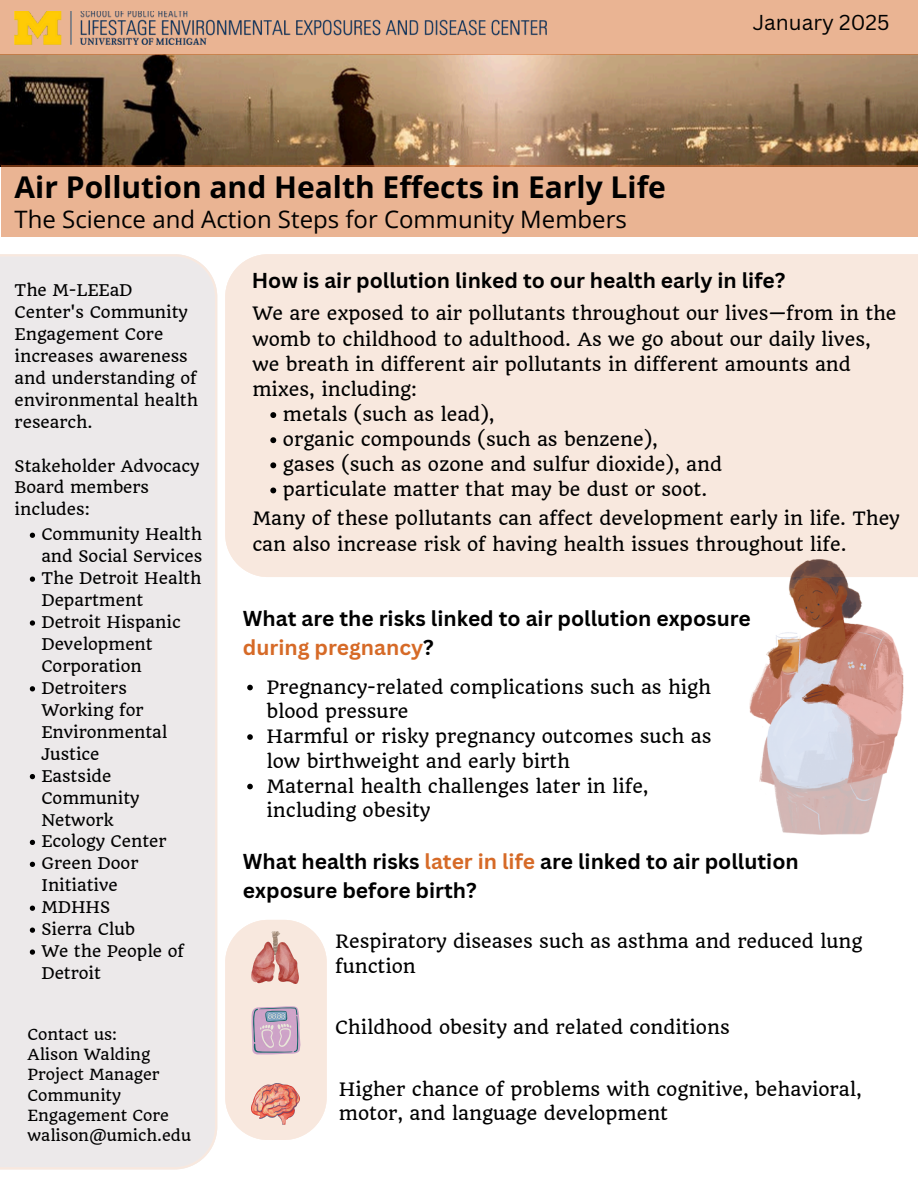
<style>
.page{position:relative;width:918px;height:1188px;background:#fff}
.page>*{position:absolute;margin:0;border:0;box-sizing:border-box;transform-origin:0 0}
.t1{font:700 30px "Open Sans";color:#000}
.t2{font:24px "Open Sans";color:#000}
.t3{font:700 21px/29.2px "Canva Sans";color:#000}
.t4{font:21px "Canva Sans";color:#000}
.t5{font:18px/24.8px "Quando";color:#000}
.t6{font:15.75px/21.9px "Quando";color:#000}
.t7{font:15px/20.2px "Quando";color:#000}
.s1{color:#d66a27}
</style>
<div class="page">
<img style="left:0;top:55px;width:918px;height:111px">
<div style="left:1px;top:166px;width:917px;height:71px;background:#eab493"></div>
<img style="left:749px;top:577px;width:155px;height:257px">
<div style="left:0;top:254px;width:217px;height:915px;background:#ece9ea"></div>
<div style="left:225px;top:254px;width:693px;height:323px;background:#f8e8de"></div>
<svg style="left:30px;top:533px;width:5px;height:5px"></svg>
<svg style="left:30px;top:577px;width:5px;height:5px"></svg>
<svg style="left:30px;top:620px;width:5px;height:6px"></svg>
<svg style="left:30px;top:686px;width:5px;height:5px"></svg>
<svg style="left:30px;top:774px;width:5px;height:5px"></svg>
<svg style="left:30px;top:840px;width:5px;height:5px"></svg>
<svg style="left:30px;top:862px;width:5px;height:5px"></svg>
<svg style="left:30px;top:906px;width:5px;height:5px"></svg>
<svg style="left:30px;top:928px;width:5px;height:5px"></svg>
<svg style="left:30px;top:949px;width:5px;height:6px"></svg>
<div style="left:1px;top:0;width:917px;height:55px;background:#eab493"></div>
<img style="left:15px;top:11px;width:532px;height:33px">
<svg style="left:225px;top:920px;width:102px;height:220px;background:#ecd4ce"></svg>
<svg style="left:247px;top:685px;width:6px;height:5px"></svg>
<svg style="left:247px;top:734px;width:6px;height:6px"></svg>
<svg style="left:247px;top:784px;width:6px;height:5px"></svg>
<svg style="left:270px;top:412px;width:6px;height:6px"></svg>
<svg style="left:270px;top:437px;width:6px;height:6px"></svg>
<svg style="left:270px;top:462px;width:6px;height:6px"></svg>
<svg style="left:270px;top:488px;width:6px;height:5px"></svg>
<p class="t1" style="left:15px;top:166px;width:653px">Air Pollution and Health Effects in Early Life</p>
<p class="t2" style="left:15px;top:203px;width:614px">The Science and Action Steps for Community Members</p>
<p class="t4" style="left:753px;top:8px;width:138px">January 2025</p>
<p class="t6" style="left:15px;top:279px;width:185px">The M-LEEaD<br>Center's Community<br>Engagement Core increases awareness and understanding of environmental health research.</p>
<p class="t6" style="left:15px;top:455px;width:186px">Stakeholder Advocacy<br>Board members includes:</p>
<p class="t6" style="left:41px;top:524px;width:162px">Community Health and Social Services</p>
<p class="t6" style="left:41px;top:567px;width:161px">The Detroit Health<br>Department</p>
<p class="t6" style="left:41px;top:611px;width:141px">Detroit Hispanic<br>Development<br>Corporation</p>
<p class="t6" style="left:41px;top:677px;width:127px">Detroiters<br>Working for<br>Environmental<br>Justice</p>
<p class="t6" style="left:41px;top:765px;width:100px">Eastside<br>Community<br>Network</p>
<p class="t6" style="left:41px;top:831px;width:127px">Ecology Center</p>
<p class="t6" style="left:41px;top:853px;width:99px">Green Door<br>Initiative</p>
<p class="t6" style="left:41px;top:897px;width:70px">MDHHS</p>
<p class="t6" style="left:41px;top:919px;width:95px">Sierra Club</p>
<p class="t6" style="left:41px;top:940px;width:144px">We the People of<br>Detroit</p>
<p class="t7" style="left:28px;top:1024px;width:91px">Contact us:</p>
<h4 class="t7" style="left:28px;top:1045px;width:124px">Alison Walding</h4>
<p class="t7" style="left:28px;top:1065px;width:134px">Project Manager</p>
<h1 class="t7" style="left:28px;top:1085px;width:143px">Community<br>Engagement Core</h1>
<h2 class="t7" style="left:28px;top:1126px;width:165px">walison@umich.edu</h2>
<h3 class="t3" style="left:252px;top:265px;width:535px">How is air pollution linked to our health early in life?</h3>
<h5 class="t5" style="left:252px;top:301px;width:646px;line-height:25.2px">We are exposed to air pollutants throughout our lives—from in the womb to childhood to adulthood. As we go about our daily lives, we breath in different air pollutants in different amounts and mixes, including:</h5>
<p class="t5" style="left:283px;top:402px;width:213px">metals (such as lead),</p>
<p class="t5" style="left:283px;top:427px;width:377px">organic compounds (such as benzene),</p>
<p class="t5" style="left:283px;top:452px;width:441px">gases (such as ozone and sulfur dioxide), and</p>
<p class="t5" style="left:283px;top:477px;width:426px">particulate matter that may be dust or soot.</p>
<h5 class="t5" style="left:252px;top:506px;width:649px;line-height:25.2px">Many of these pollutants can affect development early in life. They can also increase risk of having health issues throughout life.</h5>
<p class="t3" style="left:243px;top:603px;width:509px">What are the risks linked to air pollution exposure <span class="s1">during pregnancy</span>?</p>
<p class="t5" style="left:267px;top:675px;width:446px">Pregnancy-related complications such as high blood pressure</p>
<p class="t5" style="left:267px;top:724px;width:446px">Harmful or risky pregnancy outcomes such as low birthweight and early birth</p>
<p class="t5" style="left:267px;top:774px;width:384px">Maternal health challenges later in life, including obesity</p>
<h3 class="t3" style="left:243px;top:846px;width:557px">What health risks <span class="s1">later in life</span> are linked to air pollution exposure before birth?</h3>
<p class="t5" style="left:335px;top:929px;width:529px">Respiratory diseases such as asthma and reduced lung function</p>
<h3 class="t5" style="left:335px;top:1015px;width:396px">Childhood obesity and related conditions</h3>
<p class="t5" style="left:339px;top:1077px;width:525px">Higher chance of problems with cognitive, behavioral, motor, and language development</p>
</div>
